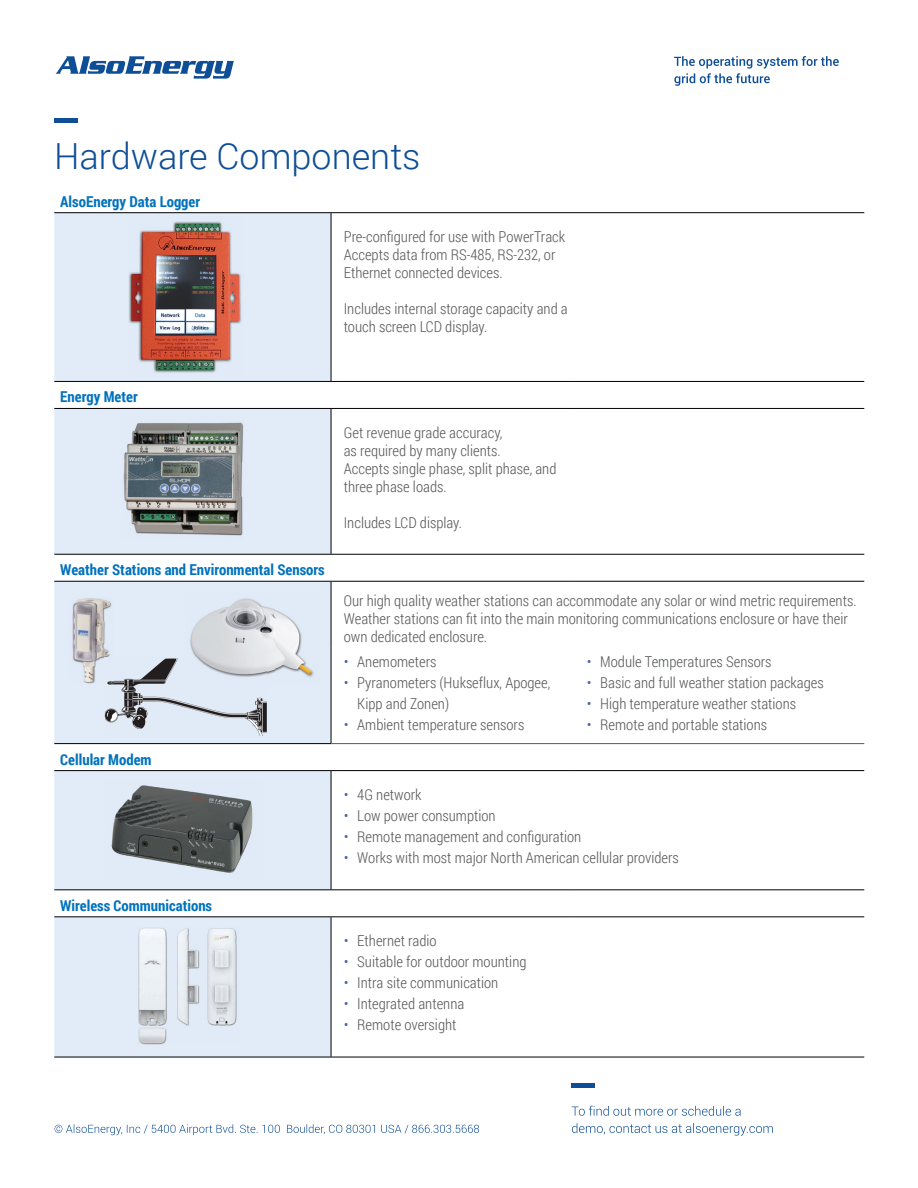
<style>
.page{position:relative;width:918px;height:1188px;background:#fff}
.page>*{position:absolute;margin:0;border:0;box-sizing:border-box;transform-origin:0 0}
.t1{font:300 36px "Roboto";color:#0e4e96}
.t2{font:300 15px/18px "Roboto Condensed";color:#58595b}
.t3{font:700 15px "Roboto Condensed";color:#0072bc}
.s1{font-family:"Roboto";color:#4965a5}
</style>
<div class="page">
<svg style="left:55px;top:1124px;width:424px;height:11px"></svg>
<svg style="left:572px;top:1123px;width:201px;height:13px"></svg>
<svg style="left:572px;top:1106px;width:169px;height:10px"></svg>
<div style="left:571px;top:1083px;width:24px;height:5px;background:#0e4e96"></div>
<hr style="left:54px;top:118px;width:24px;height:4px;background:#0e4e96">
<svg style="left:56px;top:56px;width:178px;height:23px"></svg>
<svg style="left:674px;top:56px;width:165px;height:30px"></svg>
<svg style="left:54px;top:213px;width:277px;height:844px;fill:#e1ecf8"></svg>
<hr style="left:54px;top:212px;width:277px;height:1px;background:#000">
<hr style="left:331px;top:212px;width:243px;height:1px;background:#000">
<hr style="left:331px;top:213px;width:1px;height:168px;background:#000">
<hr style="left:574px;top:212px;width:290px;height:1px;background:#000">
<hr style="left:54px;top:381px;width:277px;height:1px;background:#000">
<hr style="left:331px;top:381px;width:243px;height:1px;background:#000">
<hr style="left:574px;top:381px;width:290px;height:1px;background:#000">
<hr style="left:54px;top:408px;width:277px;height:1px;background:#000">
<hr style="left:331px;top:408px;width:243px;height:1px;background:#000">
<hr style="left:331px;top:409px;width:1px;height:145px;background:#000">
<hr style="left:574px;top:408px;width:290px;height:1px;background:#000">
<hr style="left:54px;top:554px;width:277px;height:1px;background:#000">
<hr style="left:331px;top:554px;width:243px;height:1px;background:#000">
<hr style="left:574px;top:554px;width:290px;height:1px;background:#000">
<hr style="left:54px;top:581px;width:277px;height:1px;background:#000">
<hr style="left:331px;top:581px;width:243px;height:1px;background:#000">
<hr style="left:331px;top:582px;width:1px;height:66px;background:#000">
<hr style="left:574px;top:581px;width:290px;height:1px;background:#000">
<hr style="left:331px;top:648px;width:1px;height:95px;background:#000">
<hr style="left:54px;top:743px;width:277px;height:1px;background:#000">
<hr style="left:54px;top:770px;width:277px;height:1px;background:#000">
<hr style="left:331px;top:770px;width:243px;height:1px;background:#000">
<hr style="left:331px;top:771px;width:1px;height:118px;background:#000">
<hr style="left:574px;top:770px;width:290px;height:1px;background:#000">
<hr style="left:54px;top:889px;width:277px;height:1px;background:#000">
<hr style="left:331px;top:889px;width:243px;height:1px;background:#000">
<hr style="left:574px;top:889px;width:290px;height:1px;background:#000">
<hr style="left:54px;top:916px;width:277px;height:1px;background:#000">
<hr style="left:331px;top:916px;width:243px;height:1px;background:#000">
<hr style="left:331px;top:917px;width:1px;height:140px;background:#000">
<hr style="left:574px;top:916px;width:290px;height:1px;background:#000">
<hr style="left:54px;top:1057px;width:277px;height:1px;background:#000">
<hr style="left:331px;top:1057px;width:243px;height:1px;background:#000">
<hr style="left:574px;top:1057px;width:290px;height:1px;background:#000">
<hr style="left:331px;top:743px;width:243px;height:1px;background:#58595b">
<hr style="left:574px;top:743px;width:290px;height:1px;background:#58595b">
<img style="left:129px;top:217px;width:114px;height:158px">
<img style="left:122px;top:417px;width:123px;height:123px">
<img style="left:105px;top:658px;width:162px;height:78px">
<img style="left:69px;top:597px;width:44px;height:87px">
<img style="left:105px;top:658px;width:8px;height:26px">
<img style="left:186px;top:591px;width:133px;height:94px">
<img style="left:186px;top:658px;width:81px;height:27px">
<img style="left:105px;top:778px;width:158px;height:100px">
<img style="left:139px;top:928px;width:101px;height:116px">
<h1 class="t1" style="left:54px;top:132px;width:368px">Hardware Components</h1>
<p class="t3" style="left:60px;top:191px;width:141px">AlsoEnergy Data Logger</p>
<p class="t2" style="left:344px;top:227px;width:223px">Pre-configured for use with PowerTrack<br>Accepts data from RS-485, RS-232, or<br>Ethernet connected devices.</p>
<p class="t2" style="left:344px;top:299px;width:226px">Includes internal storage capacity and a touch screen LCD display.</p>
<p class="t3" style="left:60px;top:387px;width:79px">Energy Meter</p>
<p class="t3" style="left:60px;top:559px;width:266px">Weather Stations and Environmental Sensors</p>
<p class="t3" style="left:60px;top:749px;width:93px">Cellular Modem</p>
<p class="t3" style="left:60px;top:895px;width:153px">Wireless Communications</p>
<p class="t2" style="left:344px;top:423px;width:214px">Get revenue grade accuracy,<br>as required by many clients.<br>Accepts single phase, split phase, and three phase loads.</p>
<p class="t2" style="left:344px;top:513px;width:120px">Includes LCD display.</p>
<p class="t2" style="left:344px;top:591px;width:514px">Our high quality weather stations can accommodate any solar or wind metric requirements.<br>Weather stations can fit into the main monitoring communications enclosure or have their own dedicated enclosure.</p>
<p class="t2" style="left:344px;top:652px;width:94px"><span class="s1">•</span> Anemometers</p>
<p class="t2" style="left:357px;top:672px;width:195px;line-height:21px;text-indent:-14px"><span class="s1">•</span> Pyranometers (Hukseflux, Apogee,<br>Kipp and Zonen)</p>
<p class="t2" style="left:344px;top:715px;width:182px"><span class="s1">•</span> Ambient temperature sensors</p>
<p class="t2" style="left:587px;top:652px;width:186px"><span class="s1">•</span> Module Temperatures Sensors</p>
<p class="t2" style="left:587px;top:673px;width:239px"><span class="s1">•</span> Basic and full weather station packages</p>
<p class="t2" style="left:587px;top:694px;width:211px"><span class="s1">•</span> High temperature weather stations</p>
<p class="t2" style="left:587px;top:715px;width:182px"><span class="s1">•</span> Remote and portable stations</p>
<p class="t2" style="left:344px;top:785px;width:79px"><span class="s1">•</span> 4G network</p>
<p class="t2" style="left:344px;top:806px;width:153px"><span class="s1">•</span> Low power consumption</p>
<p class="t2" style="left:344px;top:827px;width:239px"><span class="s1">•</span> Remote management and configuration</p>
<p class="t2" style="left:344px;top:848px;width:337px"><span class="s1">•</span> Works with most major North American cellular providers</p>
<p class="t2" style="left:344px;top:931px;width:94px"><span class="s1">•</span> Ethernet radio</p>
<p class="t2" style="left:344px;top:952px;width:184px"><span class="s1">•</span> Suitable for outdoor mounting</p>
<p class="t2" style="left:344px;top:973px;width:156px"><span class="s1">•</span> Intra site communication</p>
<p class="t2" style="left:344px;top:994px;width:122px"><span class="s1">•</span> Integrated antenna</p>
<p class="t2" style="left:344px;top:1015px;width:114px"><span class="s1">•</span> Remote oversight</p>
</div>
